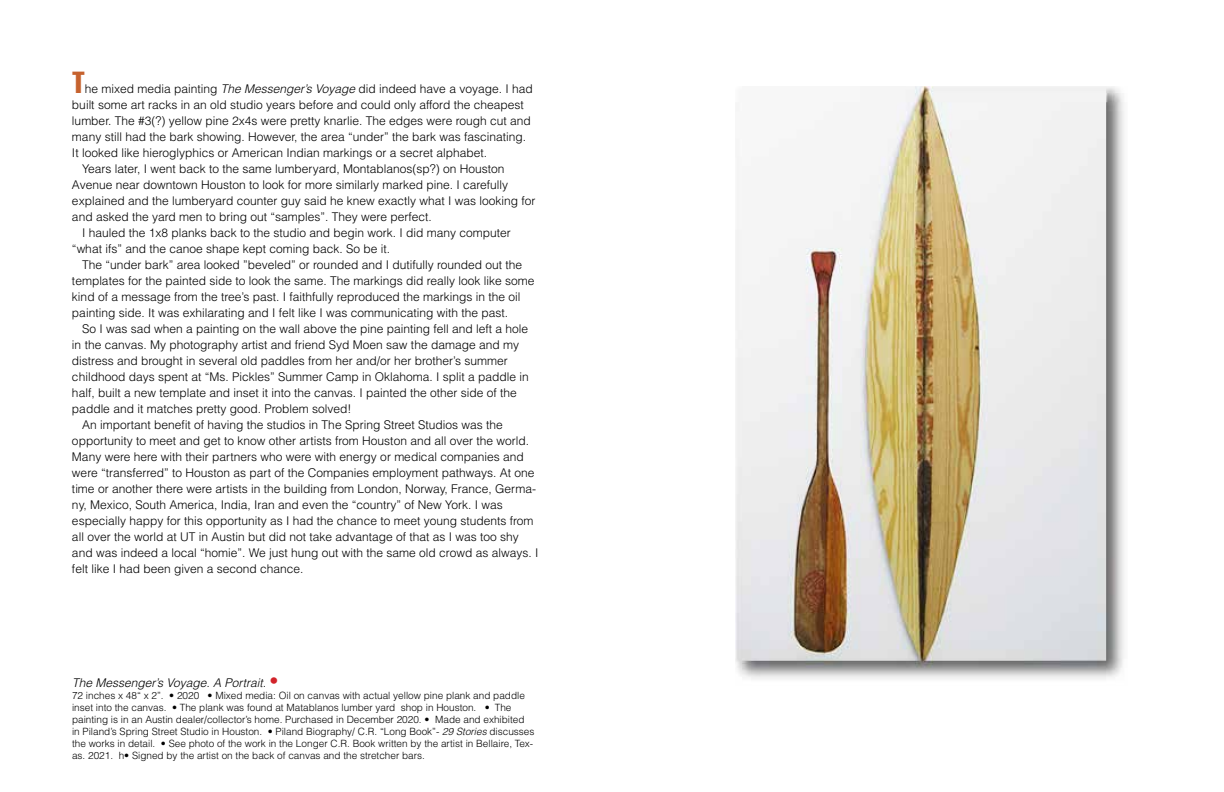
<style>
.page{position:relative;width:1224px;height:792px;background:#fff}
.page>*{position:absolute;margin:0;border:0;box-sizing:border-box;transform-origin:0 0}
.t1{font:extra-condensed 30px "Helvetica";color:#c6622e}
.t2{font:300 12px "Helvetica";color:#000}
.t3{font:italic 300 12px "Helvetica";color:#000}
.t4{font:300 10px/12px "Helvetica";color:#000}
.s1{font-style:italic}
.s2{font-style:normal;font-size:18px;color:#d2232a}
</style>
<div class="page">
<img style="left:735px;top:86px;width:389px;height:593px">
<h1 class="t1" style="left:72px;top:63px;width:14px">T</h1>
<p class="t2" style="left:85px;top:81px;width:449px">he mixed media painting <span class="s1">The Messenger’s Voyage</span> did indeed have a voyage. I had</p>
<p class="t2" style="left:72px;top:97px;width:453px">built some art racks in an old studio years before and could only afford the cheapest</p>
<p class="t2" style="left:72px;top:113px;width:460px">lumber. The #3(?) yellow pine 2x4s were pretty knarlie. The edges were rough cut and</p>
<p class="t2" style="left:72px;top:129px;width:456px">many still had the bark showing. However, the area “under” the bark was fascinating.</p>
<p class="t2" style="left:72px;top:145px;width:417px">It looked like hieroglyphics or American Indian markings or a secret alphabet.</p>
<p class="t2" style="left:82px;top:161px;width:424px">Years later, I went back to the same lumberyard, Montablanos(sp?) on Houston</p>
<p class="t2" style="left:72px;top:177px;width:438px">Avenue near downtown Houston to look for more similarly marked pine. I carefully</p>
<p class="t2" style="left:72px;top:193px;width:465px">explained and the lumberyard counter guy said he knew exactly what I was looking for</p>
<p class="t2" style="left:72px;top:209px;width:361px">and asked the yard men to bring out “samples”. They were perfect.</p>
<p class="t2" style="left:82px;top:225px;width:430px">I hauled the 1x8 planks back to the studio and begin work. I did many computer</p>
<p class="t2" style="left:72px;top:241px;width:320px">“what ifs” and the canoe shape kept coming back. So be it.</p>
<p class="t2" style="left:82px;top:257px;width:442px">The “under bark” area looked ”beveled” or rounded and I dutifully rounded out the</p>
<p class="t2" style="left:72px;top:273px;width:464px">templates for the painted side to look the same. The markings did really look like some</p>
<p class="t2" style="left:72px;top:289px;width:450px">kind of a message from the tree’s past. I faithfully reproduced the markings in the oil</p>
<p class="t2" style="left:72px;top:305px;width:438px">painting side. It was exhilarating and I felt like I was communicating with the past.</p>
<p class="t2" style="left:82px;top:321px;width:448px">So I was sad when a painting on the wall above the pine painting fell and left a hole</p>
<p class="t2" style="left:72px;top:337px;width:449px">in the canvas. My photography artist and friend Syd Moen saw the damage and my</p>
<p class="t2" style="left:72px;top:353px;width:437px">distress and brought in several old paddles from her and/or her brother’s summer</p>
<p class="t2" style="left:72px;top:369px;width:458px">childhood days spent at “Ms. Pickles” Summer Camp in Oklahoma. I split a paddle in</p>
<p class="t2" style="left:72px;top:385px;width:446px">half, built a new template and inset it into the canvas. I painted the other side of the</p>
<p class="t2" style="left:72px;top:401px;width:281px">paddle and it matches pretty good. Problem solved!</p>
<p class="t2" style="left:82px;top:417px;width:422px">An important benefit of having the studios in The Spring Street Studios was the</p>
<p class="t2" style="left:72px;top:433px;width:459px">opportunity to meet and get to know other artists from Houston and all over the world.</p>
<p class="t2" style="left:72px;top:449px;width:453px">Many were here with their partners who were with energy or medical companies and</p>
<p class="t2" style="left:72px;top:465px;width:464px">were “transferred” to Houston as part of the Companies employment pathways. At one</p>
<p class="t2" style="left:72px;top:481px;width:466px">time or another there were artists in the building from London, Norway, France, Germa-</p>
<p class="t2" style="left:72px;top:497px;width:432px">ny, Mexico, South America, India, Iran and even the “country” of New York. I was</p>
<p class="t2" style="left:72px;top:513px;width:463px">especially happy for this opportunity as I had the chance to meet young students from</p>
<p class="t2" style="left:72px;top:529px;width:448px">all over the world at UT in Austin but did not take advantage of that as I was too shy</p>
<p class="t2" style="left:72px;top:545px;width:468px">and was indeed a local “homie”. We just hung out with the same old crowd as always. I</p>
<p class="t2" style="left:72px;top:561px;width:233px">felt like I had been given a second chance.</p>
<p class="t3" style="left:72px;top:675px;width:208px">The Messenger’s Voyage. A Portrait. <span class="s2">•</span></p>
<p class="t4" style="left:72px;top:689px;width:464px">72 inches x 48“ x 2”. • 2020 • Mixed media: Oil on canvas with actual yellow pine plank and paddle inset into the canvas. • The plank was found at Matablanos lumber yard shop in Houston. • The painting is in an Austin dealer/collector’s home. Purchased in December 2020. • Made and exhibited in Piland’s Spring Street Studio in Houston. • Piland Biography/ C.R. “Long Book”- <span class="s1">29 Stories</span> discusses the works in detail. • See photo of the work in the Longer C.R. Book written by the artist in Bellaire, Tex&shy;as. 2021. h• Signed by the artist on the back of canvas and the stretcher bars.</p>
</div>
